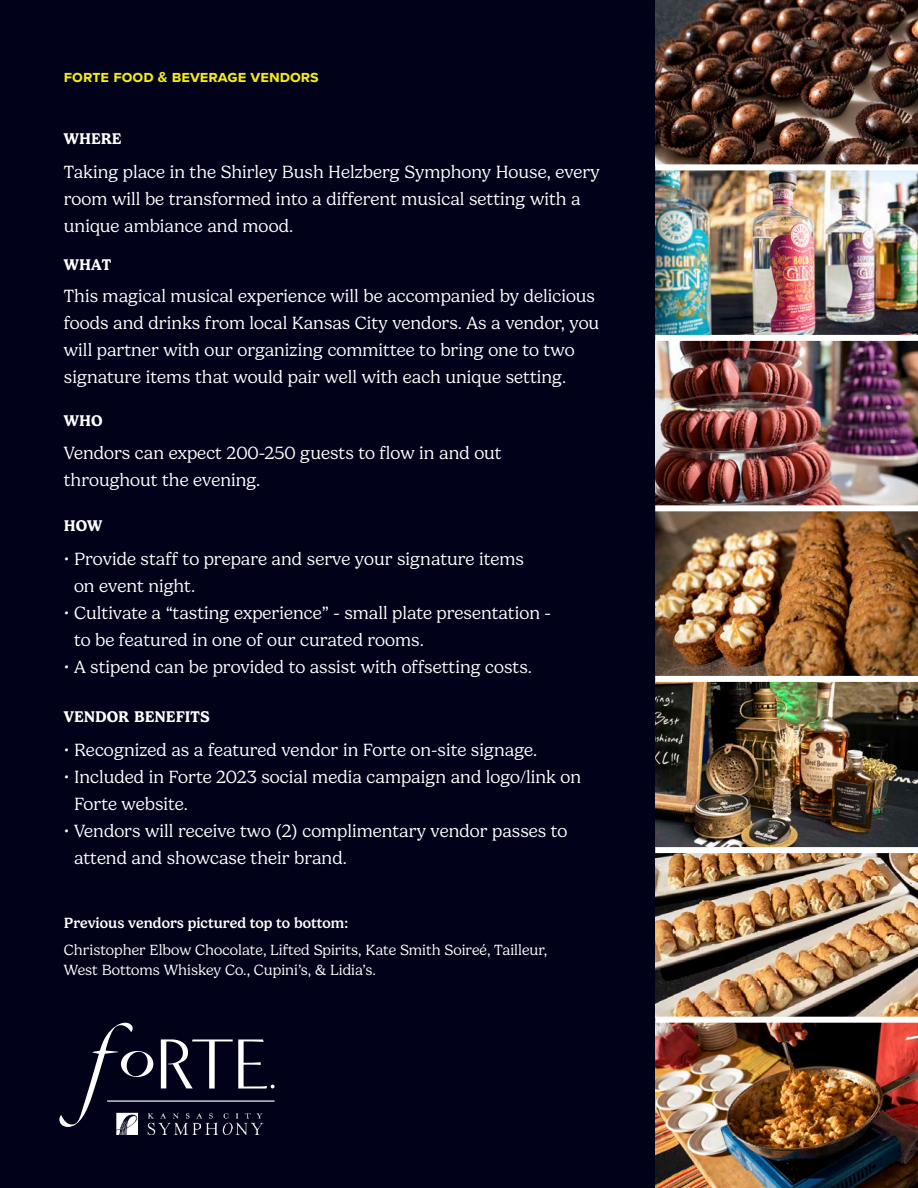
<style>
.page{position:relative;width:918px;height:1188px;background:#010119}
.page>*{position:absolute;margin:0;border:0;box-sizing:border-box;transform-origin:0 0}
.t1{font:300 18px/27px "Gelica";color:#fff}
.t2{font:700 16.5px "Proxima Nova";color:#f4ec15}
.t3{font:600 15.75px "Gelica";color:#fff}
.t4{font:300 15px/19.5px "Gelica";color:#fff}
.t5{font:500 15px "Gelica";color:#fff}
.s1{font-size:15px}
</style>
<div class="page">
<img style="left:655px;top:0;width:263px;height:164px">
<img style="left:655px;top:341px;width:263px;height:164px">
<img style="left:655px;top:682px;width:263px;height:165px">
<img style="left:655px;top:170px;width:263px;height:165px">
<img style="left:655px;top:511px;width:263px;height:165px">
<img style="left:655px;top:853px;width:263px;height:164px">
<img style="left:655px;top:1023px;width:263px;height:165px">
<svg style="left:59px;top:1023px;width:94px;height:104px"></svg>
<svg style="left:161px;top:1039px;width:114px;height:50px"></svg>
<img style="left:114px;top:1112px;width:150px;height:23px">
<hr style="left:107px;top:1100px;width:168px;height:2px;background:#fff">
<div style="left:655px;top:164px;width:263px;height:6px;background:#fff"></div>
<div style="left:655px;top:335px;width:263px;height:6px;background:#fff"></div>
<div style="left:655px;top:505px;width:263px;height:6px;background:#fff"></div>
<div style="left:655px;top:676px;width:263px;height:6px;background:#fff"></div>
<div style="left:655px;top:847px;width:263px;height:6px;background:#fff"></div>
<div style="left:655px;top:1017px;width:263px;height:6px;background:#fff"></div>
<p class="t2" style="left:64px;top:70px;width:256px">forte food <span class="s1">&amp;</span> beverage vendors</p>
<p class="t3" style="left:64px;top:133px;width:59px">WHERE</p>
<p class="t1" style="left:64px;top:160px;width:537px">Taking place in the Shirley Bush Helzberg Symphony House, every room will be transformed into a different musical setting with a unique ambiance and mood.</p>
<p class="t3" style="left:64px;top:259px;width:49px">WHAT</p>
<p class="t1" style="left:64px;top:284px;width:537px">This magical musical experience will be accompanied by delicious foods and drinks from local Kansas City vendors. As a vendor, you will partner with our organizing committee to bring one to two signature items that would pair well with each unique setting.</p>
<p class="t3" style="left:64px;top:415px;width:40px">WHO</p>
<p class="t1" style="left:64px;top:441px;width:439px">Vendors can expect 200-250 guests to flow in and out throughout the evening.</p>
<p class="t3" style="left:64px;top:520px;width:40px">HOW</p>
<p class="t1" style="left:74px;top:546px;width:451px;text-indent:-10px">• Provide staff to prepare and serve your signature items on event night.</p>
<p class="t1" style="left:74px;top:600px;width:478px;text-indent:-10px">• Cultivate a “tasting experience” - small plate presentation - to be featured in one of our curated rooms.</p>
<p class="t1" style="left:64px;top:654px;width:470px">• A stipend can be provided to assist with offsetting costs.</p>
<p class="t3" style="left:64px;top:711px;width:147px">VENDOR BENEFITS</p>
<p class="t1" style="left:64px;top:738px;width:475px">• Recognized as a featured vendor in Forte on-site signage.</p>
<p class="t1" style="left:74px;top:765px;width:509px;text-indent:-10px">• Included in Forte 2023 social media campaign and logo/link on<br>Forte website.</p>
<p class="t1" style="left:74px;top:819px;width:495px;text-indent:-10px">• Vendors will receive two (2) complimentary vendor passes to attend and showcase their brand.</p>
<p class="t5" style="left:64px;top:917px;width:286px">Previous vendors pictured top to bottom:</p>
<p class="t4" style="left:64px;top:941px;width:485px">Christopher Elbow Chocolate, Lifted Spirits, Kate Smith Soireé, Tailleur,<br>West Bottoms Whiskey Co., Cupini’s, &amp; Lidia’s.</p>
</div>
